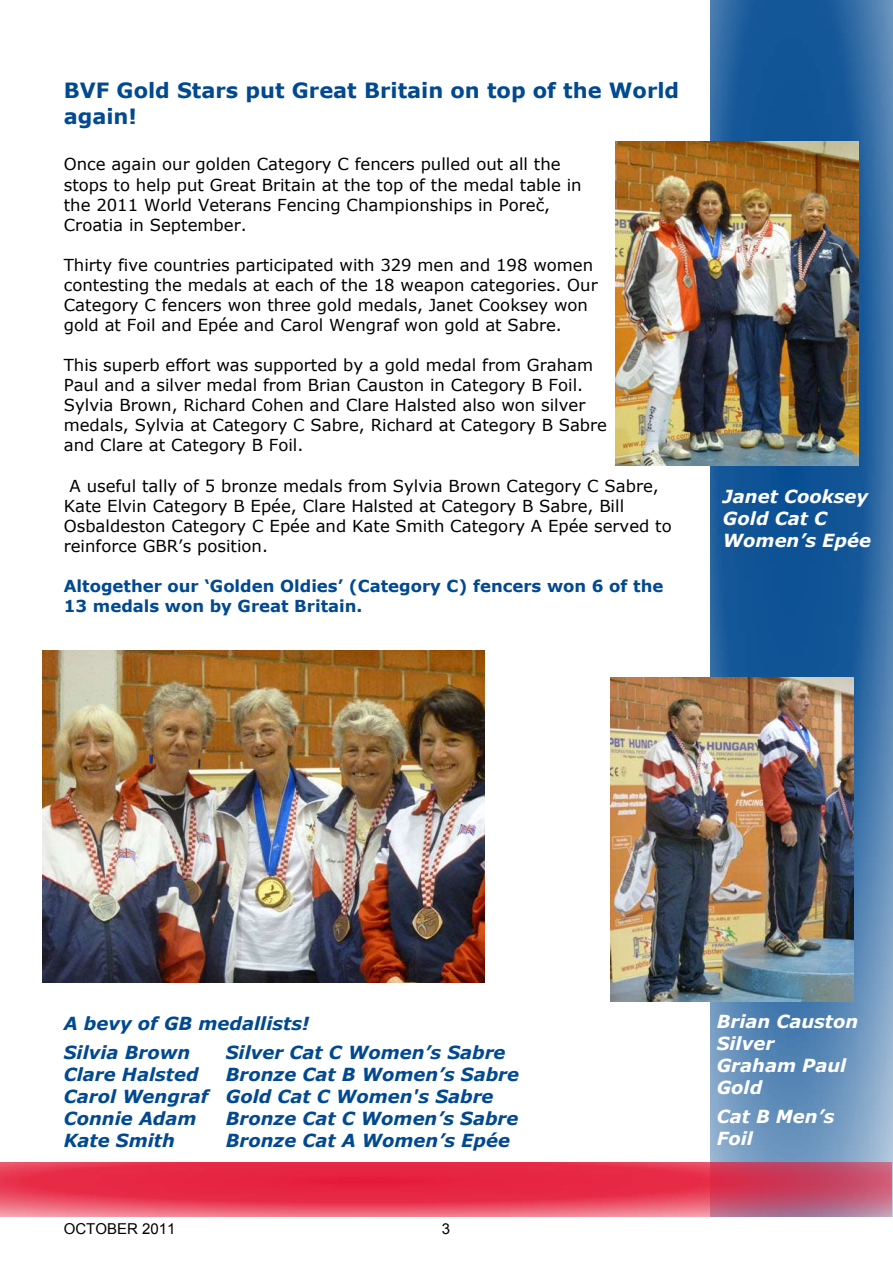
<style>
.page{position:relative;width:893px;height:1263px;background:#fff}
.page>*{position:absolute;margin:0;border:0;box-sizing:border-box;transform-origin:0 0}
.t1{font:700 21px/25.5px "Verdana";color:#014990}
.t2{font:italic 700 18px/21.9px "Verdana";color:#014990}
.t3{font:italic 700 18px/21.9px "Verdana";color:#fff}
.t4{font:16.5px/20.1px "Verdana";color:#000}
.t5{font:700 16.5px/20.1px "Verdana";color:#014990}
.t6{font:15px "Arial";color:#000}
</style>
<div class="page">
<img style="left:711px;top:0;width:182px;height:1216px">
<img style="left:0;top:1162px;width:891px;height:55px">
<img style="left:615px;top:142px;width:243px;height:323px">
<img style="left:42px;top:650px;width:443px;height:332px">
<img style="left:610px;top:677px;width:243px;height:324px">
<p class="t1" style="left:64px;top:80px;width:617px">BVF Gold Stars put Great Britain on top of the World again!</p>
<p class="t4" style="left:64px;top:156px;width:519px">Once again our golden Category C fencers pulled out all the stops to help put Great Britain at the top of the medal table in the 2011 World Veterans Fencing Championships in Poreč, Croatia in September.</p>
<p class="t4" style="left:64px;top:256px;width:535px">Thirty five countries participated with 329 men and 198 women contesting the medals at each of the 18 weapon categories. Our Category C fencers won three gold medals, Janet Cooksey won gold at Foil and Epée and Carol Wengraf won gold at Sabre.</p>
<p class="t4" style="left:64px;top:356px;width:545px">This superb effort was supported by a gold medal from Graham Paul and a silver medal from Brian Causton in Category B Foil.<br>Sylvia Brown, Richard Cohen and Clare Halsted also won silver medals, Sylvia at Category C Sabre, Richard at Category B Sabre and Clare at Category B Foil.</p>
<p class="t4" style="left:64px;top:477px;width:609px;text-indent:6px">A useful tally of 5 bronze medals from Sylvia Brown Category C Sabre, Kate Elvin Category B Epée, Clare Halsted at Category B Sabre, Bill Osbaldeston Category C Epée and Kate Smith Category A Epée served to reinforce GBR’s position.</p>
<p class="t5" style="left:64px;top:577px;width:601px">Altogether our ‘Golden Oldies’ (Category C) fencers won 6 of the<br>13 medals won by Great Britain.</p>
<p class="t3" style="left:723px;top:487px;width:150px">Janet Cooksey<br>Gold Cat C<br>Women’s Epée</p>
<p class="t2" style="left:64px;top:1010px;width:247px;line-height:29.4px">A bevy of GB medallists!<br>Silvia Brown</p>
<p class="t2" style="left:226px;top:1043px;width:281px">Silver Cat C Women’s Sabre</p>
<p class="t2" style="left:64px;top:1065px;width:136px">Clare Halsted</p>
<p class="t2" style="left:64px;top:1065px;width:457px;text-indent:162px">Bronze Cat B Women’s Sabre<br>Carol Wengraf Gold Cat C Women's Sabre<br>Connie Adam</p>
<p class="t2" style="left:226px;top:1109px;width:294px">Bronze Cat C Women’s Sabre</p>
<p class="t2" style="left:64px;top:1130px;width:113px">Kate Smith</p>
<p class="t2" style="left:226px;top:1130px;width:286px">Bronze Cat A Women’s Epée</p>
<p class="t6" style="left:64px;top:1223px;width:113px">OCTOBER 2011</p>
<p class="t6" style="left:442px;top:1223px;width:10px">3</p>
<p class="t3" style="left:717px;top:1012px;width:143px">Brian Causton<br>Silver<br>Graham Paul<br>Gold</p>
<p class="t3" style="left:717px;top:1107px;width:119px">Cat B Men’s<br>Foil</p>
</div>
